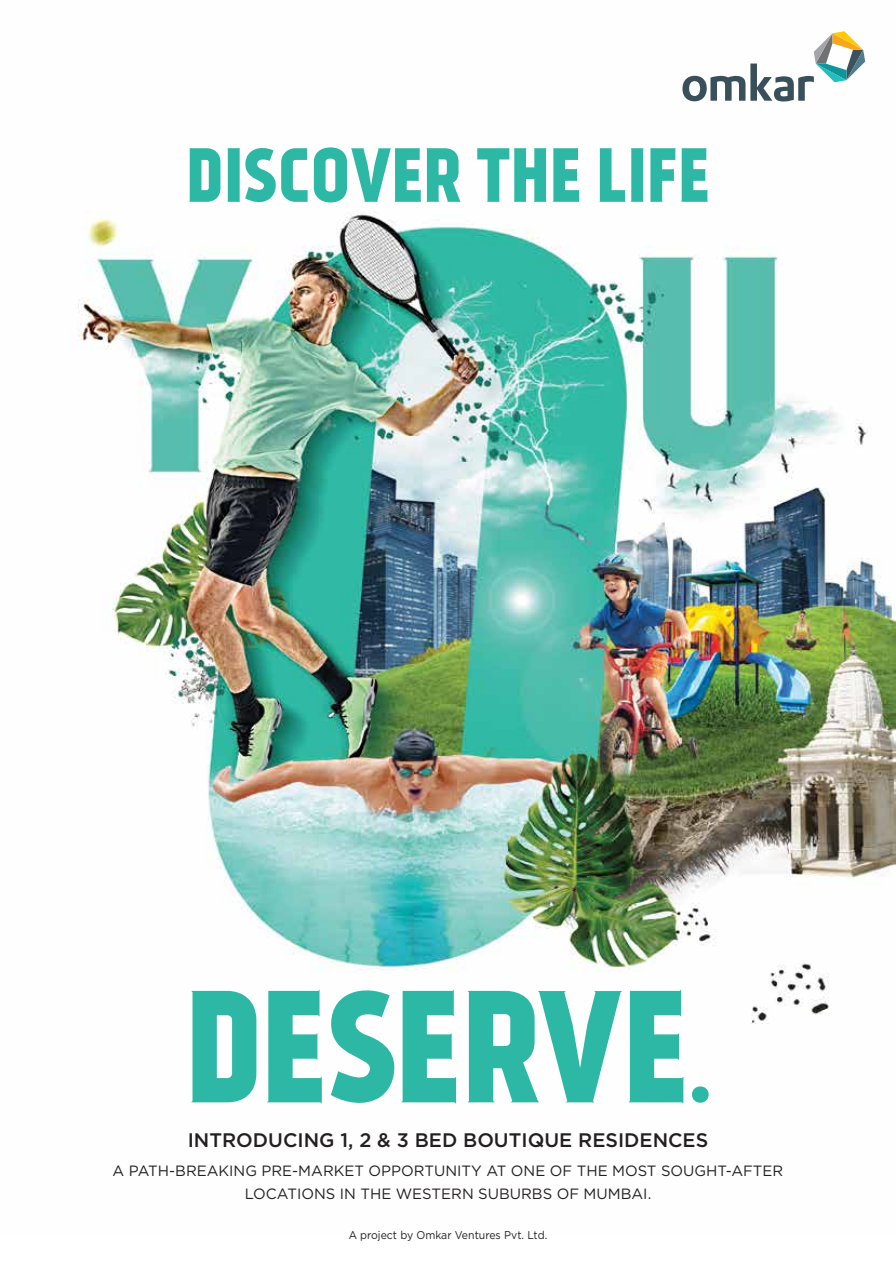
<style>
.page{position:relative;width:896px;height:1267px;background:#fff}
.page>*{position:absolute;margin:0;border:0;box-sizing:border-box;transform-origin:0 0}
.t1{font:150.9px "Kankin";letter-spacing:-.01em;color:#2cb8a4}
.t2{font:72.6px "Kankin";color:#2cb8a4}
.t3{font:500 19.65px "Gotham";color:#231f20}
.t4{font:14.85px/23px "Gotham";color:#231f20;text-align:center}
.t5{font:11.25px "Gotham";color:#231f20;scale:.93 1}
.s1{font-size:90.45px}
</style>
<div class="page">
<img style="left:78px;top:61px;width:817px;height:963px">
<svg style="left:682px;top:31px;width:183px;height:70px"></svg>
<h2 class="t2" style="left:186px;top:131px;width:525px">DISCOVER THE LIFE</h2>
<h1 class="t1" style="left:185px;top:954px;width:530px">DESERVE<span class="s1">.</span></h1>
<h3 class="t3" style="left:188px;top:1127px;width:522px">INTRODUCING 1, 2 &amp; 3 BED BOUTIQUE RESIDENCES</h3>
<p class="t4" style="left:113px;top:1158px;width:672px">A PATH-BREAKING PRE-MARKET OPPORTUNITY AT ONE OF THE MOST SOUGHT-AFTER<br>LOCATIONS IN THE WESTERN SUBURBS OF MUMBAI.</p>
<p class="t5" style="left:348px;top:1227px;width:215px">A project by Omkar Ventures Pvt. Ltd.</p>
</div>
